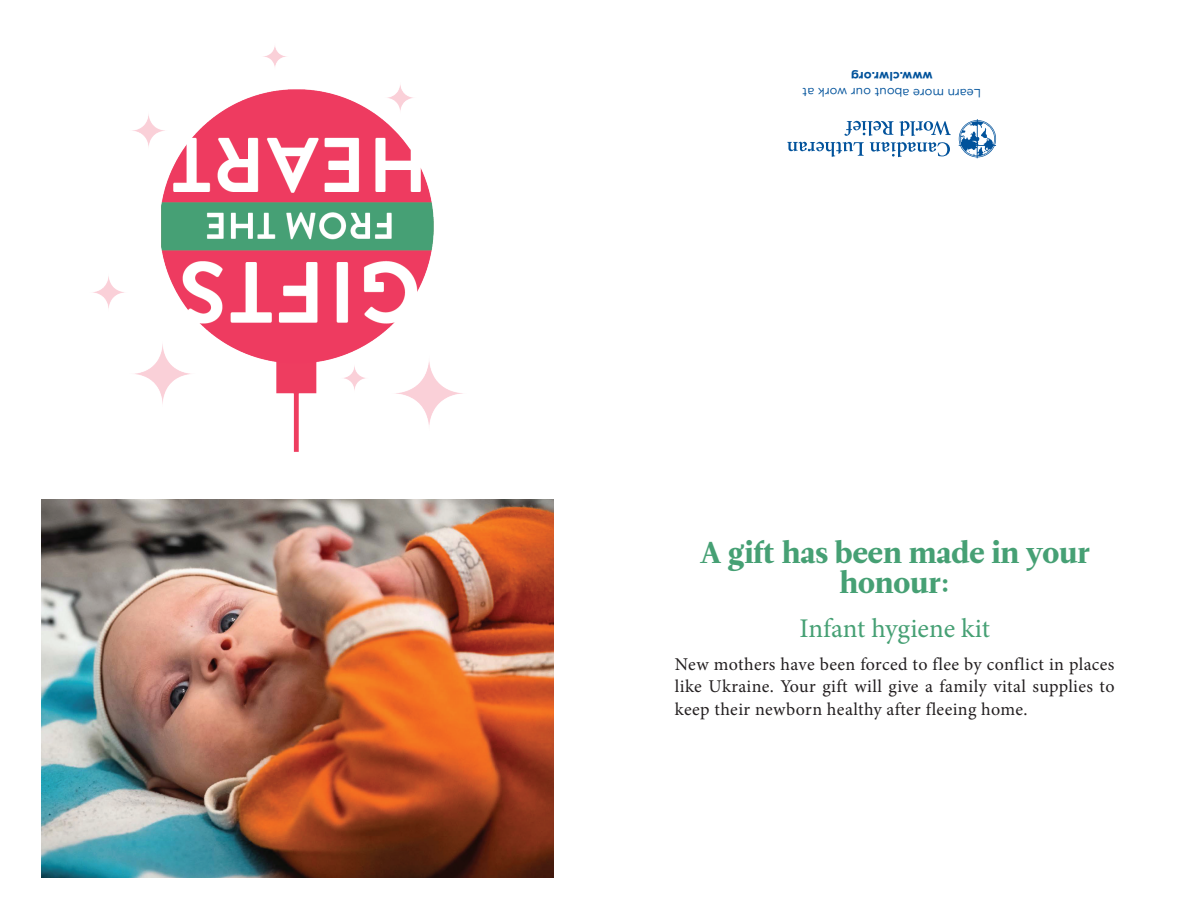
<style>
.page{position:relative;width:1188px;height:918px;background:#fff}
.page>*{position:absolute;margin:0;border:0;box-sizing:border-box;transform-origin:0 0}
.t1{font:30px/30px "Leitura Roman 4";color:#46a074;text-align:center}
.t2{font:27px "Minion Pro";color:#46a074}
.t3{font:18px/22.5px "Minion Pro";letter-spacing:.02em;color:#231f20;text-align:justify}
.t4{font:12px "Gotham";letter-spacing:-.01em;color:#01529b}
.t5{font:700 12px "Gotham";letter-spacing:-.01em;color:#01529b}
</style>
<div class="page">
<svg style="left:870px;top:142px;width:80px;height:15px"></svg>
<svg style="left:787px;top:142px;width:77px;height:15px"></svg>
<svg style="left:844px;top:121px;width:107px;height:15px"></svg>
<svg style="left:959px;top:119px;width:37px;height:39px"></svg>
<img style="left:42px;top:499px;width:511px;height:379px">
<img style="left:93px;top:46px;width:370px;height:406px">
<p class="t5" style="left:933px;top:84px;width:84px;rotate:-180deg">www.clwr.org</p>
<p class="t4" style="left:981px;top:99px;width:180px;rotate:-180deg">Learn more about our work at</p>
<h1 class="t1" style="left:700px;top:538px;width:391px">A gift has been made in your honour:</h1>
<h2 class="t2" style="left:800px;top:610px;width:192px">Infant hygiene kit</h2>
<p class="t3" style="left:675px;top:653px;width:441px">New mothers have been forced to flee by conflict in places like Ukraine. Your gift will give a family vital supplies to keep their newborn healthy after fleeing home.</p>
</div>
